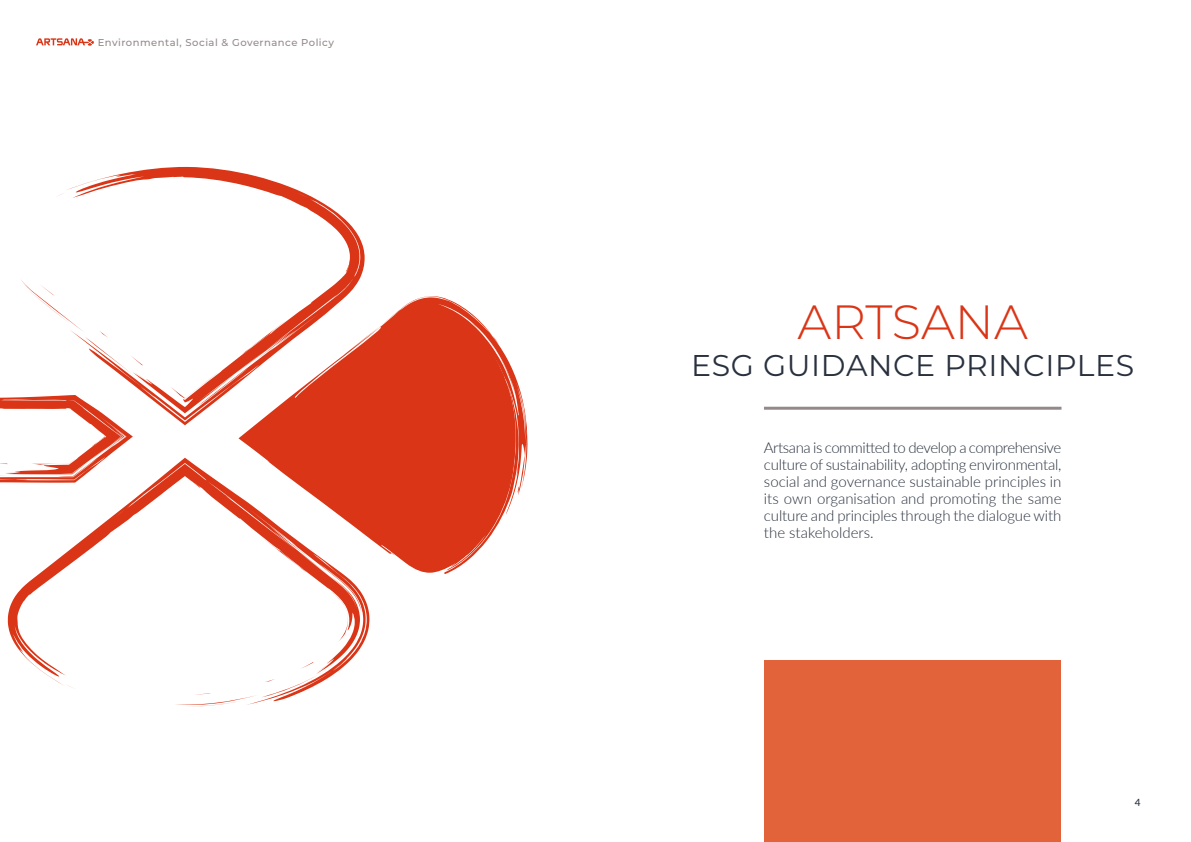
<style>
.page{position:relative;width:1191px;height:842px;background:#fff}
.page>*{position:absolute;margin:0;border:0;box-sizing:border-box;transform-origin:0 0}
.t1{font:300 48px "Montserrat";color:#da3516}
.t2{font:30px "Montserrat";letter-spacing:.02em;color:#29313e}
.t3{font:300 15px/17px "Lato";letter-spacing:-.01em;color:#29313e;text-align:justify}
.t4{font:500 10px "Montserrat";letter-spacing:.05em;color:#94898a}
.t5{font:500 10px "Lato";color:#29313e}
</style>
<div class="page">
<svg style="left:36px;top:38px;width:58px;height:8px"></svg>
<hr style="left:764px;top:407px;width:297px;height:3px;background:#94898a">
<svg style="left:0;top:395px;width:133px;height:88px"></svg>
<svg style="left:65px;top:167px;width:300px;height:258px"></svg>
<svg style="left:330px;top:222px;width:21px;height:50px"></svg>
<svg style="left:170px;top:373px;width:48px;height:35px"></svg>
<svg style="left:21px;top:279px;width:128px;height:104px"></svg>
<svg style="left:238px;top:297px;width:290px;height:250px;fill:#da3819"></svg>
<svg style="left:380px;top:296px;width:144px;height:278px"></svg>
<svg style="left:8px;top:458px;width:361px;height:230px"></svg>
<svg style="left:156px;top:475px;width:44px;height:21px"></svg>
<svg style="left:331px;top:592px;width:25px;height:50px"></svg>
<svg style="left:174px;top:661px;width:158px;height:46px"></svg>
<div style="left:764px;top:660px;width:296px;height:182px;background:#e2623a"></div>
<p class="t4" style="left:98px;top:35px;width:238px">Environmental, Social &amp; Governance Policy</p>
<h1 class="t1" style="left:797px;top:289px;width:232px">ARTSANA</h1>
<h2 class="t2" style="left:691px;top:344px;width:445px">ESG GUIDANCE PRINCIPLES</h2>
<p class="t3" style="left:764px;top:438px;width:299px">Artsana is committed to develop a comprehensive culture of sustainability, adopting environmental, social and governance sustainable principles in its own organisation and promoting the same culture and principles through the dialogue with the stakeholders.</p>
<p class="t5" style="left:1135px;top:795px;width:7px">4</p>
</div>
